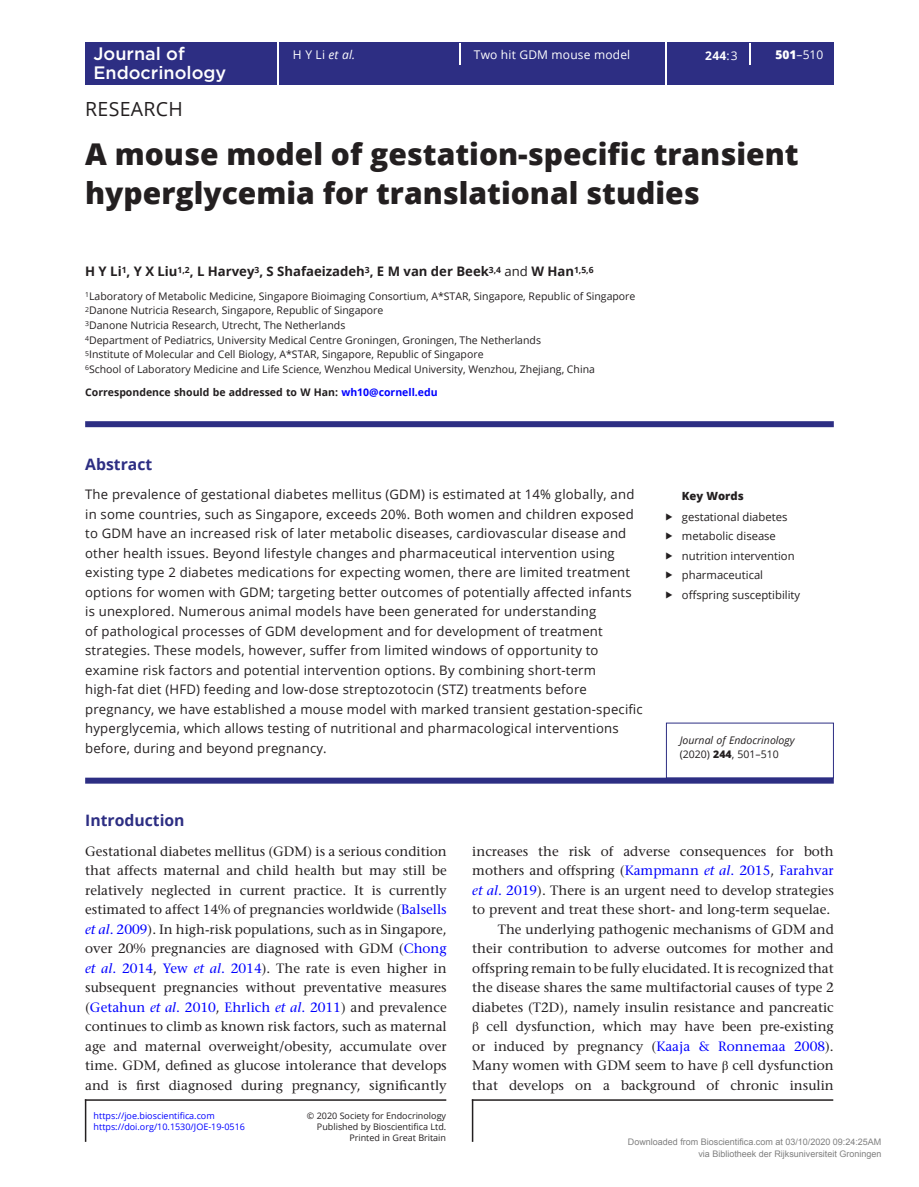
<style>
.page{position:relative;width:919px;height:1187px;background:#fff}
.page>*{position:absolute;margin:0;border:0;box-sizing:border-box;transform-origin:0 0}
.CT{font:800 30px/39px "Open Sans";color:#231f20}
.AT{font:19.5px "Open Sans";letter-spacing:.015em;color:#231f20}
.t1{font:500 18px/19.5px "Gotham";color:#fff}
.H1_Rule{font:700 15.75px "Open Sans";color:#2d2e83}
.ABS_H{font:700 15.75px "Open Sans";color:#2d2e83}
.TXT{font:500 13.5px/19.5px "Stone Serif Std";color:#231f20;text-align:justify}
.TXI{font:500 13.5px/19.5px "Stone Serif Std";color:#231f20;text-align:justify}
.ABS_TXT_L{font:13.2px/19.5px "Open Sans";letter-spacing:.015em;color:#231f20}
.AU{font:700 13.2px "Open Sans";color:#231f20}
.t2{font:12px "Open Sans";letter-spacing:.015em;color:#fff}
.t3{font:italic 12px "Open Sans";color:#fff}
.t4{font:700 12px "Open Sans";color:#fff}
.t5{font:11.25px "Open Sans";color:#231f20}
.Keywords_Head{font:800 11.25px "Open Sans";color:#231f20}
.Address{font:10.5px "Open Sans";color:#231f20}
.Corres{font:700 10.5px "Open Sans";color:#231f20}
.Corres-2{font:italic 10.5px/14.7px "Open Sans";color:#231f20}
.t6{font:9px/12px "Arial";color:#808080;text-align:right}
.t7{font:9px "Open Sans";color:#231f20}
.t8{font:9px "Open Sans";color:#00f}
.s1{font-style:normal}
.s2{font-weight:400}
.s3{font-weight:800}
.s4{color:#00f}
.s5{font-weight:800;font-style:normal}
.s6{font-style:italic;color:#00f}
.s7{font-family:"STIX General";font-weight:400}
</style>
<div class="page">
<hr style="left:85px;top:1099px;width:361px;height:1px;background:#231f20">
<hr style="left:85px;top:1099px;width:1px;height:42px;background:#231f20">
<hr style="left:472px;top:1099px;width:361px;height:1px;background:#231f20">
<hr style="left:472px;top:1099px;width:1px;height:42px;background:#231f20">
<div style="left:85px;top:42px;width:748px;height:43px;background:#2d2e83"></div>
<hr style="left:278px;top:42px;width:1px;height:43px;background:#fff">
<hr style="left:665px;top:42px;width:1px;height:43px;background:#fff">
<svg style="left:459px;top:43px;width:1px;height:21px"></svg>
<svg style="left:749px;top:43px;width:1px;height:21px"></svg>
<div style="left:85px;top:421px;width:748px;height:6px;background:#2d2e83"></div>
<div style="left:85px;top:777px;width:748px;height:6px;background:#2d2e83"></div>
<h3 class="t1" style="left:93px;top:43px;width:134px">Journal of<br>Endocrinology</h3>
<p class="t3" style="left:293px;top:47px;width:64px"><span class="s1">H Y Li</span> et al.</p>
<p class="t2" style="left:474px;top:47px;width:158px">Two hit GDM mouse model</p>
<p class="t4" style="left:705px;top:47px;width:34px">244<span class="s2">:3</span></p>
<p class="t2" style="left:775px;top:47px;width:49px"><span class="s3">501</span>–510</p>
<p class="AT" style="left:85px;top:96px;width:99px">RESEARCH</p>
<p class="CT" style="left:85px;top:133px;width:715px">A mouse model of gestation-specific transient hyperglycemia for translational studies</p>
<p class="AU" style="left:85px;top:262px;width:510px">H Y Li<sup>1</sup>, Y X Liu<sup>1,2</sup>, L Harvey<sup>3</sup>, S Shafaeizadeh<sup>3</sup>, E M van der Beek<sup>3,4</sup> <span class="s2">and</span> W Han<sup>1,5,6</sup></p>
<p class="Address" style="left:85px;top:288px;width:551px"><sup>1</sup>Laboratory of Metabolic Medicine, Singapore Bioimaging Consortium, A*STAR, Singapore, Republic of Singapore</p>
<p class="Address" style="left:85px;top:303px;width:300px"><sup>2</sup>Danone Nutricia Research, Singapore, Republic of Singapore</p>
<p class="Address" style="left:85px;top:318px;width:262px"><sup>3</sup>Danone Nutricia Research, Utrecht, The Netherlands</p>
<p class="Address" style="left:85px;top:332px;width:457px"><sup>4</sup>Department of Pediatrics, University Medical Centre Groningen, Groningen, The Netherlands</p>
<p class="Address" style="left:85px;top:347px;width:400px"><sup>5</sup>Institute of Molecular and Cell Biology, A*STAR, Singapore, Republic of Singapore</p>
<p class="Address" style="left:85px;top:362px;width:511px"><sup>6</sup>School of Laboratory Medicine and Life Science, Wenzhou Medical University, Wenzhou, Zhejiang, China</p>
<p class="Corres" style="left:85px;top:385px;width:354px">Correspondence should be addressed to W Han: <span class="s4">wh10@cornell.edu</span></p>
<p class="ABS_H" style="left:85px;top:453px;width:69px">Abstract</p>
<p class="ABS_TXT_L" style="left:85px;top:484px;width:559px">The prevalence of gestational diabetes mellitus (GDM) is estimated at 14% globally, and in some countries, such as Singapore, exceeds 20%. Both women and children exposed to GDM have an increased risk of later metabolic diseases, cardiovascular disease and other health issues. Beyond lifestyle changes and pharmaceutical intervention using existing type 2 diabetes medications for expecting women, there are limited treatment options for women with GDM; targeting better outcomes of potentially affected infants is unexplored. Numerous animal models have been generated for understanding<br>of pathological processes of GDM development and for development of treatment strategies. These models, however, suffer from limited windows of opportunity to examine risk factors and potential intervention options. By combining short-term high-fat diet (HFD) feeding and low-dose streptozotocin (STZ) treatments before pregnancy, we have established a mouse model with marked transient gestation-specific hyperglycemia, which allows testing of nutritional and pharmacological interventions before, during and beyond pregnancy.</p>
<p class="Keywords_Head" style="left:681px;top:487px;width:63px">Key Words</p>
<p class="t5" style="left:681px;top:509px;width:107px">gestational diabetes</p>
<p class="t5" style="left:681px;top:528px;width:96px">metabolic disease</p>
<p class="t5" style="left:681px;top:548px;width:114px">nutrition intervention</p>
<p class="t5" style="left:681px;top:567px;width:83px">pharmaceutical</p>
<p class="t5" style="left:681px;top:587px;width:120px">offspring susceptibility</p>
<p class="Corres-2" style="left:679px;top:732px;width:116px">Journal of Endocrinology <span class="s1">(2020)</span> <span class="s5">244</span><span class="s1">, 501–510</span></p>
<p class="H1_Rule" style="left:85px;top:809px;width:101px">Introduction</p>
<p class="TXT" style="left:85px;top:841px;width:363px">Gestational diabetes mellitus (GDM) is a serious condition that affects maternal and child health but may still be relatively neglected in current practice. It is currently estimated to affect 14% of pregnancies worldwide (<span class="s4">Balsells </span><span class="s6">et al</span><span class="s4">. 2009</span>). In high-risk populations, such as in Singapore, over 20% pregnancies are diagnosed with GDM (<span class="s4">Chong </span><span class="s6">et al</span><span class="s4">. 2014</span>, <span class="s4">Yew</span> <span class="s6">et al</span><span class="s4">. 2014</span>). The rate is even higher in subsequent pregnancies without preventative measures (<span class="s4">Getahun</span> <span class="s6">et al</span><span class="s4">. 2010</span>, <span class="s4">Ehrlich</span> <span class="s6">et al</span><span class="s4">. 2011</span>) and prevalence continues to climb as known risk factors, such as maternal age and maternal overweight/obesity, accumulate over time. GDM, defined as glucose intolerance that develops and is first diagnosed during pregnancy, significantly</p>
<p class="TXT" style="left:472px;top:841px;width:363px">increases the risk of adverse consequences for both mothers and offspring (<span class="s4">Kampmann</span> <span class="s6">et al</span><span class="s4">. 2015</span>, <span class="s4">Farahvar </span><span class="s6">et al</span><span class="s4">. 2019</span>). There is an urgent need to develop strategies to prevent and treat these short- and long-term sequelae.</p>
<p class="TXI" style="left:472px;top:919px;width:363px;text-indent:26px">The underlying pathogenic mechanisms of GDM and their contribution to adverse outcomes for mother and offspring remain to be fully elucidated. It is recognized that the disease shares the same multifactorial causes of type 2 diabetes (T2D), namely insulin resistance and pancreatic <span class="s7">β</span> cell dysfunction, which may have been pre-existing or induced by pregnancy (<span class="s4">Kaaja &amp; Ronnemaa 2008</span>).<br>Many women with GDM seem to have <span class="s7">β</span> cell dysfunction that develops on a background of chronic insulin</p>
<p class="t8" style="left:94px;top:1109px;width:123px">https://joe.bioscientifica.com</p>
<p class="t7" style="left:307px;top:1109px;width:141px">© 2020 Society for Endocrinology</p>
<p class="t7" style="left:349px;top:1131px;width:98px">Printed in Great Britain</p>
<p class="t7" style="left:317px;top:1120px;width:131px">Published by Bioscientifica Ltd.</p>
<p class="t8" style="left:94px;top:1120px;width:153px">https://doi.org/10.1530/JOE-19-0516</p>
<p class="t6" style="left:627px;top:1136px;width:255px">Downloaded from Bioscientifica.com at 03/10/2020 09:24:25AM via Bibliotheek der Rijksuniversiteit Groningen</p>
</div>
